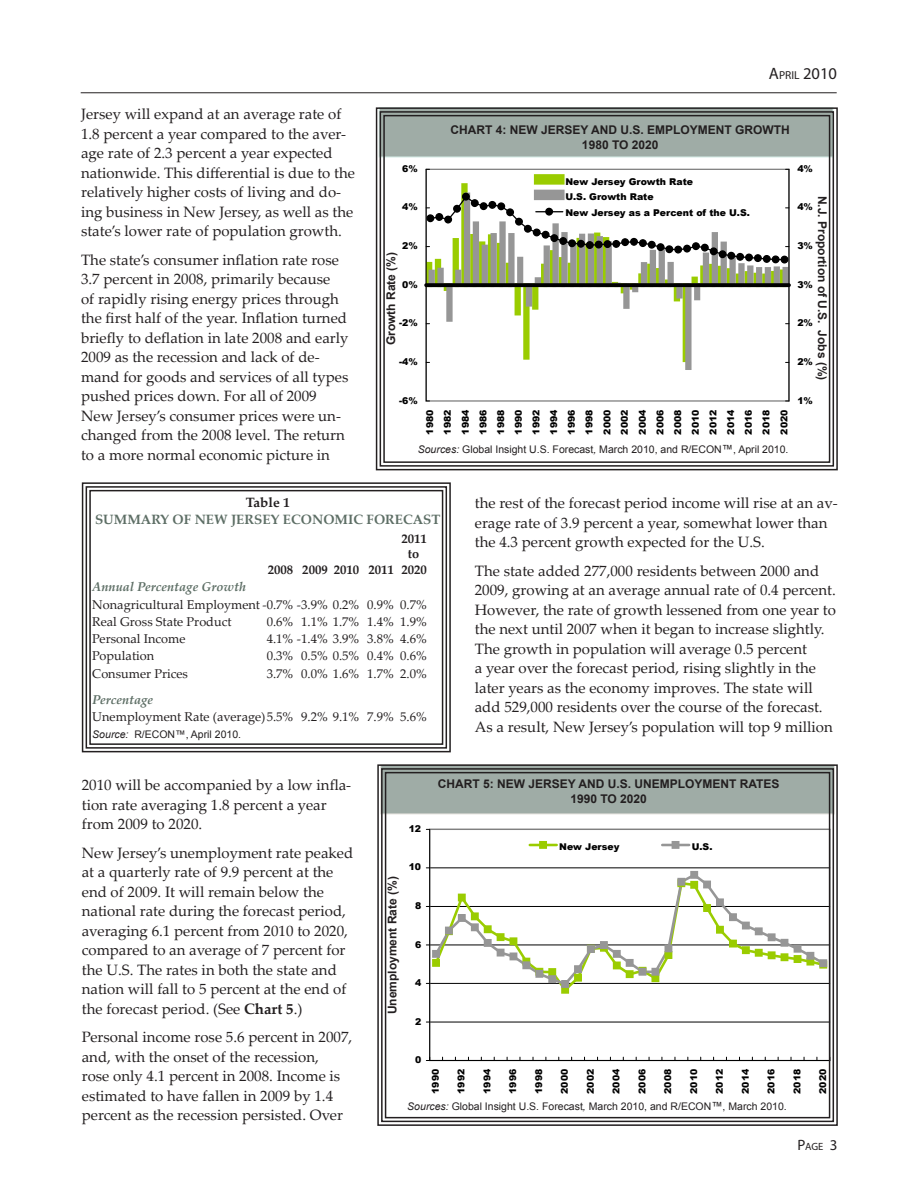
<style>
.page{position:relative;width:918px;height:1188px;background:#fff}
.page>*{position:absolute;margin:0;border:0;box-sizing:border-box;transform-origin:0 0}
.t1{font:16.5px "Myriad Pro";color:#231f20}
.recon_text_paragraph{font:15px/19.5px "Palatino Linotype";color:#231f20}
.tight_table_text{font:700 13.5px "Palatino Linotype";color:#5d6e65}
.tight_table_text-2{font:700 13.5px "Palatino Linotype";color:#231f20}
.tight_table_text-3{font:12.75px "Palatino Linotype";color:#231f20}
.tight_table_text-4{font:italic 700 12.75px "Palatino Linotype";color:#5d6e65}
.tight_table_text-5{font:700 12.75px "Palatino Linotype";color:#231f20}
.recon_para_heads{font:700 12px/15px "Arial";color:#231f20;text-align:center}
.recon_para_heads-2{font:10.5px "Arial";color:#231f20}
.tight_table_text-6{font:10.5px "Arial";color:#231f20}
.t2{font:10.5px "Myriad Pro";color:#231f20}
.t3{font:900 9.3px/17.7px "Arial";letter-spacing:.005em;color:#000;text-align:justify}
.s1{font-size:11.55px}
.s2{font-style:italic}
.s3{font-weight:700}
.s4{font-size:11.25px}
.s5{font-size:15px}
</style>
<div class="page">
<hr style="left:81px;top:92px;width:756px;height:1px;background:#231f20">
<svg style="left:81px;top:482px;width:370px;height:271px"></svg>
<div style="left:86px;top:486px;width:361px;height:263px;border:2px solid #231f20"></div>
<div style="left:89px;top:490px;width:354px;height:255px;border:2px solid #231f20"></div>
<svg style="left:377px;top:764px;width:461px;height:362px"></svg>
<div style="left:381px;top:768px;width:453px;height:354px;border:2px solid #231f20"></div>
<div style="left:385px;top:772px;width:445px;height:346px;border:2px solid #231f20"></div>
<svg style="left:375px;top:107px;width:463px;height:364px"></svg>
<div style="left:380px;top:111px;width:454px;height:356px;border:2px solid #231f20"></div>
<div style="left:383px;top:115px;width:447px;height:348px;border:2px solid #231f20"></div>
<p class="t1" style="left:769px;top:63px;width:70px">A<span class="s1">PRIL</span> 2010</p>
<p class="recon_text_paragraph" style="left:81px;top:104px;width:275px">Jersey will expand at an average rate of 1.8 percent a year compared to the aver&shy;age rate of 2.3 percent a year expected nationwide. This differential is due to the relatively higher costs of living and do&shy;ing business in New Jersey, as well as the state’s lower rate of population growth.</p>
<p class="recon_text_paragraph" style="left:81px;top:249px;width:269px">The state’s consumer inflation rate rose 3.7 percent in 2008, primarily because<br>of rapidly rising energy prices through the first half of the year. Inflation turned briefly to deflation in late 2008 and early 2009 as the recession and lack of de&shy;mand for goods and services of all types pushed prices down. For all of 2009<br>New Jersey’s consumer prices were un&shy;changed from the 2008 level. The return to a more normal economic picture in</p>
<p class="tight_table_text-2" style="left:246px;top:492px;width:46px">Table 1</p>
<p class="tight_table_text" style="left:95px;top:510px;width:12px">SUMMARY</p>
<p class="tight_table_text" style="left:173px;top:510px;width:74px">OF NEW JERSEY</p>
<p class="tight_table_text" style="left:283px;top:510px;width:52px">ECONOMI</p>
<p class="tight_table_text" style="left:353px;top:510px;width:31px">C FORE</p>
<p class="tight_table_text" style="left:403px;top:510px;width:20px">CAST</p>
<p class="tight_table_text-5" style="left:401px;top:529px;width:27px">2011</p>
<p class="tight_table_text-5" style="left:408px;top:545px;width:13px">to</p>
<p class="tight_table_text-5" style="left:268px;top:561px;width:161px">2008 2009 2010 2011 2020</p>
<p class="tight_table_text-4" style="left:92px;top:578px;width:155px">Annual Percentage Growth</p>
<p class="tight_table_text-3" style="left:92px;top:595px;width:336px">Nonagricultural Employment -0.7% -3.9% 0.2% 0.9% 0.7%</p>
<p class="tight_table_text-3" style="left:92px;top:612px;width:141px">Real Gross State Product</p>
<p class="tight_table_text-3" style="left:267px;top:612px;width:162px">0.6% 1.1% 1.7% 1.4% 1.9%</p>
<p class="tight_table_text-3" style="left:92px;top:630px;width:95px">Personal Income</p>
<p class="tight_table_text-3" style="left:267px;top:630px;width:162px">4.1% -1.4% 3.9% 3.8% 4.6%</p>
<p class="tight_table_text-3" style="left:92px;top:647px;width:63px">Population</p>
<p class="tight_table_text-3" style="left:267px;top:647px;width:162px">0.3% 0.5% 0.5% 0.4% 0.6%</p>
<p class="tight_table_text-3" style="left:92px;top:664px;width:97px">Consumer Prices</p>
<p class="tight_table_text-3" style="left:267px;top:664px;width:162px">3.7% 0.0% 1.6% 1.7% 2.0%</p>
<p class="tight_table_text-4" style="left:92px;top:690px;width:62px">Percentage</p>
<p class="tight_table_text-3" style="left:92px;top:708px;width:336px">Unemployment Rate (average)5.5% 9.2% 9.1% 7.9% 5.6%</p>
<p class="tight_table_text-6" style="left:92px;top:728px;width:150px"><span class="s2">Source:</span> R/ECON™, April 2010.</p>
<p class="recon_text_paragraph" style="left:82px;top:775px;width:271px">2010 will be accompanied by a low infla&shy;tion rate averaging 1.8 percent a year from 2009 to 2020.</p>
<p class="recon_text_paragraph" style="left:82px;top:842px;width:273px">New Jersey’s unemployment rate peaked at a quarterly rate of 9.9 percent at the end of 2009. It will remain below the national rate during the forecast period, averaging 6.1 percent from 2010 to 2020, compared to an average of 7 percent for the U.S. The rates in both the state and nation will fall to 5 percent at the end of the forecast period. (See <span class="s3">Chart 5</span>.)</p>
<p class="recon_text_paragraph" style="left:82px;top:1027px;width:272px">Personal income rose 5.6 percent in 2007, and, with the onset of the recession,<br>rose only 4.1 percent in 2008. Income is estimated to have fallen in 2009 by 1.4 percent as the recession persisted. Over</p>
<p class="recon_para_heads" style="left:451px;top:123px;width:341px">CHART 4: NEW JERSEY AND U.S. EMPLOYMENT GROWTH<br>1980 TO 2020</p>
<p class="t3" style="left:402px;top:159px;width:17px">6%</p>
<p class="t3" style="left:797px;top:159px;width:17px">4%</p>
<p class="t3" style="left:565px;top:173px;width:186px;line-height:15.5px;text-align:left">New Jersey Growth Rate<br>U.S. Growth Rate<br>New Jersey as a Percent of the U.S.</p>
<p class="recon_para_heads" style="left:829px;top:196px;width:186px;rotate:90deg">N.J. Proportion of U.S. Jobs (%)</p>
<p class="t3" style="left:402px;top:198px;width:17px">4%</p>
<p class="t3" style="left:797px;top:198px;width:17px">4%</p>
<p class="t3" style="left:402px;top:237px;width:17px">2%</p>
<p class="t3" style="left:797px;top:237px;width:17px">3%</p>
<p class="recon_para_heads" style="left:384px;top:345px;width:95px;rotate:-90deg">Growth Rate (%)</p>
<p class="t3" style="left:402px;top:275px;width:17px">0%</p>
<p class="t3" style="left:797px;top:275px;width:17px">3%</p>
<p class="t3" style="left:399px;top:314px;width:20px">-2%</p>
<p class="t3" style="left:797px;top:314px;width:17px">2%</p>
<p class="t3" style="left:399px;top:353px;width:20px">-4%</p>
<p class="t3" style="left:797px;top:353px;width:17px">2%</p>
<p class="t3" style="left:399px;top:391px;width:20px">-6%</p>
<p class="t3" style="left:797px;top:391px;width:17px">1%</p>
<p class="t3" style="left:421px;top:435px;width:27px;rotate:-90deg">1980<br>1982<br>1984<br>1986<br>1988<br>1990<br>1992<br>1994<br>1996<br>1998<br>2000<br>2002<br>2004<br>2006<br>2008<br>2010<br>2012<br>2014<br>2016<br>2018<br>2020</p>
<p class="recon_para_heads-2" style="left:418px;top:443px;width:372px"><span class="s2">Sources:</span> Global Insight U.S. Forecast<span class="s2">,</span> March 2010, and R/ECON<span class="s4">™</span>, April 2010.</p>
<p class="recon_text_paragraph" style="left:475px;top:493px;width:364px">the rest of the forecast period income will rise at an av&shy;erage rate of 3.9 percent a year, somewhat lower than the 4.3 percent growth expected for the U.S.</p>
<p class="recon_text_paragraph" style="left:475px;top:560px;width:363px">The state added 277,000 residents between 2000 and 2009, growing at an average annual rate of 0.4 percent.<br>However, the rate of growth lessened from one year to the next until 2007 when it began to increase slightly.<br>The growth in population will average 0.5 percent<br>a year over the forecast period, rising slightly in the later years as the economy improves. The state will add 529,000 residents over the course of the forecast.<br>As a result, New Jersey’s population will top 9 million</p>
<p class="recon_para_heads" style="left:438px;top:777px;width:343px">CHART 5: NEW JERSEY AND U.S. UNEMPLOYMENT RATES</p>
<p class="recon_para_heads" style="left:570px;top:792px;width:78px">1990 TO 2020</p>
<p class="t3" style="left:409px;top:819px;width:14px">12</p>
<p class="t3" style="left:559px;top:837px;width:62px">New Jersey</p>
<p class="t3" style="left:692px;top:837px;width:22px">U.S.</p>
<p class="t3" style="left:409px;top:858px;width:14px">10</p>
<p class="recon_para_heads" style="left:385px;top:1014px;width:140px;rotate:-90deg">Unemployment Rate (%)</p>
<p class="t3" style="left:415px;top:897px;width:8px">8</p>
<p class="t3" style="left:415px;top:935px;width:8px">6</p>
<p class="t3" style="left:415px;top:974px;width:8px">4</p>
<p class="t3" style="left:415px;top:1012px;width:8px">2</p>
<p class="t3" style="left:415px;top:1051px;width:8px">0</p>
<p class="t3" style="left:426px;top:1094px;width:27px;rotate:-90deg">1990</p>
<p class="t3" style="left:452px;top:1094px;width:27px;rotate:-90deg">1992</p>
<p class="t3" style="left:478px;top:1094px;width:27px;rotate:-90deg">1994</p>
<p class="t3" style="left:504px;top:1094px;width:27px;rotate:-90deg">1996</p>
<p class="t3" style="left:530px;top:1094px;width:27px;rotate:-90deg">1998</p>
<p class="t3" style="left:556px;top:1094px;width:27px;rotate:-90deg">2000</p>
<p class="t3" style="left:581px;top:1094px;width:27px;rotate:-90deg">2002</p>
<p class="t3" style="left:607px;top:1094px;width:27px;rotate:-90deg">2004</p>
<p class="t3" style="left:633px;top:1094px;width:27px;rotate:-90deg">2006</p>
<p class="t3" style="left:659px;top:1094px;width:27px;rotate:-90deg">2008</p>
<p class="t3" style="left:685px;top:1094px;width:27px;rotate:-90deg">2010</p>
<p class="t3" style="left:710px;top:1094px;width:27px;rotate:-90deg">2012</p>
<p class="t3" style="left:736px;top:1094px;width:27px;rotate:-90deg">2014</p>
<p class="t3" style="left:762px;top:1094px;width:27px;rotate:-90deg">2016</p>
<p class="t3" style="left:788px;top:1094px;width:27px;rotate:-90deg">2018</p>
<p class="t3" style="left:814px;top:1094px;width:27px;rotate:-90deg">2020</p>
<p class="recon_para_heads-2" style="left:407px;top:1100px;width:381px"><span class="s2">Sources:</span> Global Insight U.S. Forecast<span class="s2">,</span> March 2010, and R/ECON<span class="s4">™</span>, March 2010.</p>
<p class="t2" style="left:797px;top:1140px;width:42px"><span class="s5">P</span>AGE <span class="s5">3</span></p>
</div>
